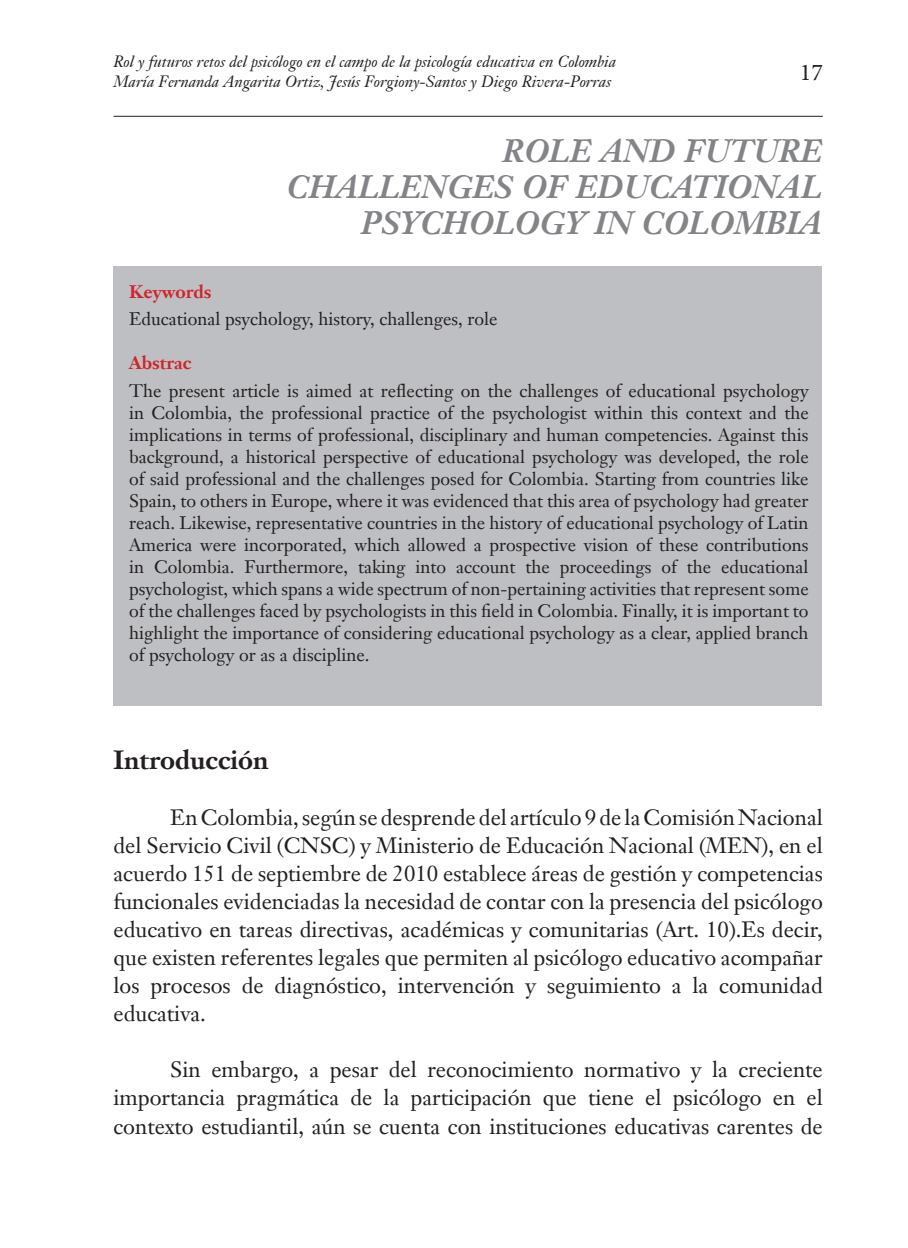
<style>
.page{position:relative;width:908px;height:1248px;background:#fff}
.page>*{position:absolute;margin:0;border:0;box-sizing:border-box;transform-origin:0 0}
.t1{font:italic 700 32px/36px "Janson Text LT";color:#828487;text-align:right}
.t2{font:700 26px "Janson Text LT";color:#231f20}
.t3{font:24px "Minion Pro";color:#231f20}
.t4{font:22px/28px "Janson Text LT";color:#231f20;text-align:justify}
.t5{font:18px/22px "Janson Text LT";color:#231f20;text-align:justify}
.t6{font:700 18px "Janson Text LT";color:#d1232a}
.t7{font:italic 16px/20px "Janson Text";color:#231f20}
</style>
<div class="page">
<hr style="left:113px;top:116px;width:709px;height:1px;background:#231f20">
<div style="left:113px;top:266px;width:708px;height:440px;background:#bebfc2"></div>
<p class="t7" style="left:113px;top:52px;width:504px">Rol y futuros retos del psicólogo en el campo de la psicología educativa en Colombia<br>María Fernanda Angarita Ortiz, Jesús Forgiony-Santos y Diego Rivera-Porras</p>
<h3 class="t3" style="left:799px;top:56px;width:25px">17</h3>
<h1 class="t1" style="left:286px;top:133px;width:536px">ROLE AND FUTURE<br>CHALLENGES OF EDUCATIONAL<br>PSYCHOLOGY IN COLOMBIA</h1>
<p class="t6" style="left:129px;top:280px;width:84px">Keywords</p>
<p class="t5" style="left:129px;top:308px;width:370px">Educational psychology, history, challenges, role</p>
<p class="t6" style="left:129px;top:351px;width:64px">Abstrac</p>
<p class="t5" style="left:129px;top:380px;width:680px">The present article is aimed at reflecting on the challenges of educational psychology in Colombia, the professional practice of the psychologist within this context and the implications in terms of professional, disciplinary and human competencies. Against this background, a historical perspective of educational psychology was developed, the role of said professional and the challenges posed for Colombia. Starting from countries like Spain, to others in Europe, where it was evidenced that this area of psychology had greater reach. Likewise, representative countries in the history of educational psychology of Latin America were incorporated, which allowed a prospective vision of these contributions in Colombia. Furthermore, taking into account the proceedings of the educational psychologist, which spans a wide spectrum of non-pertaining activities that represent some of the challenges faced by psychologists in this field in Colombia. Finally, it is important to highlight the importance of considering educational psychology as a clear, applied branch of psychology or as a discipline.</p>
<h2 class="t2" style="left:113px;top:742px;width:157px">Introducción</h2>
<p class="t4" style="left:113px;top:803px;width:710px;text-indent:57px">En Colombia, según se desprende del artículo 9 de la Comisión Nacional del Servicio Civil (CNSC) y Ministerio de Educación Nacional (MEN), en el acuerdo 151 de septiembre de 2010 establece áreas de gestión y competencias funcionales evidenciadas la necesidad de contar con la presencia del psicólogo educativo en tareas directivas, académicas y comunitarias (Art. 10).Es decir, que existen referentes legales que permiten al psicólogo educativo acompañar los procesos de diagnóstico, intervención y seguimiento a la comunidad educativa.</p>
<p class="t4" style="left:113px;top:1055px;width:710px;text-indent:57px">Sin embargo, a pesar del reconocimiento normativo y la creciente importancia pragmática de la participación que tiene el psicólogo en el contexto estudiantil, aún se cuenta con instituciones educativas carentes de</p>
</div>
